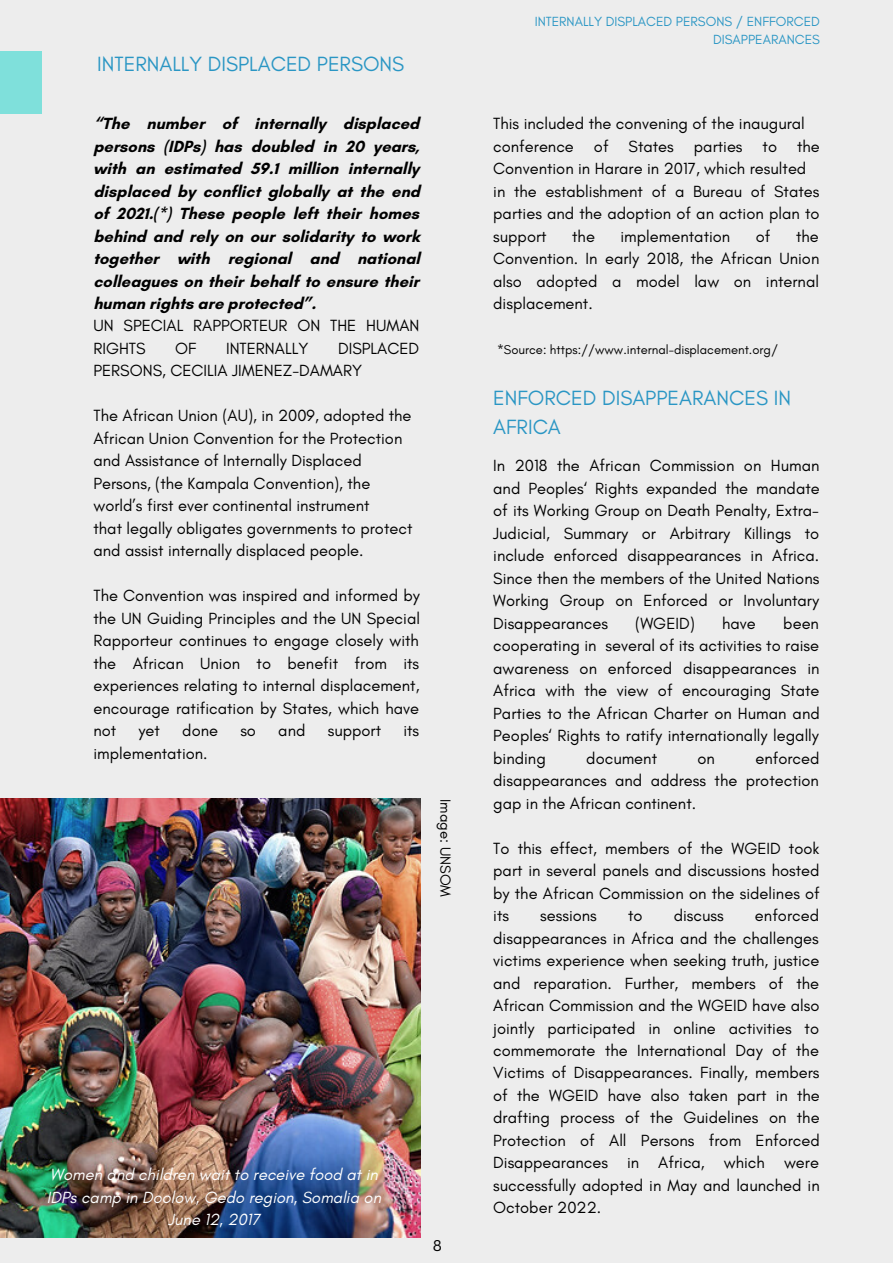
<style>
.page{position:relative;width:893px;height:1264px;background:#fff}
.page>*{position:absolute;margin:0;border:0;box-sizing:border-box;transform-origin:0 0}
.t1{font:21px/29.2px "Glacial Indifference";color:#2a96c4}
.t2{font:16.5px/22.5px "Glacial Indifference";color:#000;text-align:justify}
.t3{font:700 16.5px/22.5px "Glacial Indifference";color:#000;text-align:justify}
.t4{font:italic 16.5px/22.5px "Glacial Indifference";color:#fff;text-align:center}
.t5{font:15.15px "Canva Sans";color:#000}
.t6{font:14.85px "Glacial Indifference";color:#000}
.t7{font:13.5px/18px "Glacial Indifference";color:#2a96c4;text-align:right}
.t8{font:13.05px "Glacial Indifference";color:#000}
</style>
<div class="page">
<div style="left:0;top:0;width:892px;height:1262px;background:#ededed"></div>
<div style="left:0;top:51px;width:41px;height:63px;background:#7fe0db"></div>
<img style="left:0;top:798px;width:420px;height:439px">
<p class="t1" style="left:97px;top:49px;width:308px">INTERNALLY DISPLACED PERSONS</p>
<p class="t3" style="left:93px;top:112px;width:328px">“The number of internally displaced persons (IDPs) has doubled in 20 years, with an estimated 59.1 million internally displaced by conflict globally at the end of 2021.(*) These people left their homes behind and rely on our solidarity to work together with regional and national colleagues on their behalf to ensure their human rights are protected”.</p>
<p class="t2" style="left:93px;top:314px;width:327px">UN SPECIAL RAPPORTEUR ON THE HUMAN<br>RIGHTS</p>
<p class="t2" style="left:93px;top:337px;width:327px;text-indent:244px">DISPLACED<br>PERSONS, CECILIA JIMENEZ-DAMARY</p>
<p class="t2" style="left:93px;top:404px;width:320px;text-align:left">The African Union (AU), in 2009, adopted the African Union Convention for the Protection and Assistance of Internally Displaced Persons, (the Kampala Convention), the world’s first ever continental instrument<br>that legally obligates governments to protect and assist internally displaced people.</p>
<p class="t2" style="left:93px;top:584px;width:328px">The Convention was inspired and informed by the UN Guiding Principles and the UN Special Rapporteur continues to engage closely with the African Union to benefit from its experiences relating to internal displacement, encourage ratification by States, which have not</p>
<p class="t2" style="left:175px;top:337px;width:23px">OF</p>
<p class="t2" style="left:226px;top:337px;width:84px">INTERNALLY</p>
<p class="t2" style="left:139px;top:719px;width:23px">yet</p>
<p class="t2" style="left:182px;top:719px;width:37px">done</p>
<p class="t2" style="left:240px;top:719px;width:17px">so</p>
<p class="t2" style="left:278px;top:719px;width:29px">and</p>
<p class="t2" style="left:328px;top:719px;width:55px">support</p>
<p class="t2" style="left:403px;top:719px;width:17px">its</p>
<p class="t2" style="left:93px;top:741px;width:116px">implementation.</p>
<p class="t6" style="left:454px;top:799px;width:100px;rotate:90deg">Image: UNSOM</p>
<p class="t4" style="left:47px;top:1162px;width:335px">Women and children wait to receive food at in<br>IDPs camp in Doolow, Gedo region, Somalia on<br>June 12, 2017</p>
<p class="t5" style="left:433px;top:1235px;width:11px">8</p>
<p class="t7" style="left:534px;top:12px;width:287px">INTERNALLY DISPLACED PERSONS / ENFFORCED<br>DISAPPEARANCES</p>
<p class="t2" style="left:493px;top:112px;width:328px;text-align:left">This included the convening of the inaugural conference of States parties to the Convention in Harare in 2017, which resulted in the establishment of a Bureau of States parties and the adoption of an action plan to support</p>
<p class="t2" style="left:493px;top:224px;width:327px;text-indent:303px">the Convention. In early 2018, the African Union also adopted a model law on internal displacement.</p>
<p class="t2" style="left:572px;top:224px;width:24px">the</p>
<p class="t2" style="left:620px;top:224px;width:111px">implementation</p>
<p class="t2" style="left:755px;top:224px;width:16px">of</p>
<p class="t8" style="left:497px;top:341px;width:282px">*Source: https://www.internal-displacement.org/</p>
<p class="t1" style="left:493px;top:383px;width:299px">ENFORCED DISAPPEARANCES IN<br>AFRICA</p>
<p class="t2" style="left:493px;top:454px;width:328px">In 2018 the African Commission on Human and Peoples‘ Rights expanded the mandate of its Working Group on Death Penalty, Extra-Judicial, Summary or Arbitrary Killings to include enforced disappearances in Africa.<br>Since then the members of the United Nations Working Group on Enforced or Involuntary Disappearances</p>
<p class="t2" style="left:493px;top:611px;width:328px;text-indent:290px">been cooperating in several of its activities to raise awareness on enforced disappearances in Africa with the view of encouraging State Parties to the African Charter on Human and Peoples‘ Rights to ratify internationally legally binding</p>
<p class="t2" style="left:635px;top:611px;width:61px">(WGEID)</p>
<p class="t2" style="left:722px;top:611px;width:35px">have</p>
<p class="t2" style="left:493px;top:746px;width:328px;text-indent:262px">enforced disappearances and address the protection gap in the African continent.</p>
<p class="t2" style="left:493px;top:836px;width:328px">To this effect, members of the WGEID took part in several panels and discussions hosted by the African Commission on the sidelines of its</p>
<p class="t2" style="left:586px;top:746px;width:72px">document</p>
<p class="t2" style="left:697px;top:746px;width:19px">on</p>
<p class="t2" style="left:493px;top:904px;width:328px;text-indent:262px">enforced disappearances in Africa and the challenges victims experience when seeking truth, justice and reparation. Further, members of the African Commission and the WGEID have also jointly participated in online activities to commemorate the International Day of the Victims of Disappearances. Finally, members of the WGEID have also taken part in the drafting process of the Guidelines on the Protection of All Persons from Enforced Disappearances in Africa, which were successfully adopted in May and launched in October 2022.</p>
<p class="t2" style="left:540px;top:904px;width:58px">sessions</p>
<p class="t2" style="left:628px;top:904px;width:16px">to</p>
<p class="t2" style="left:673px;top:904px;width:52px">discuss</p>
</div>
